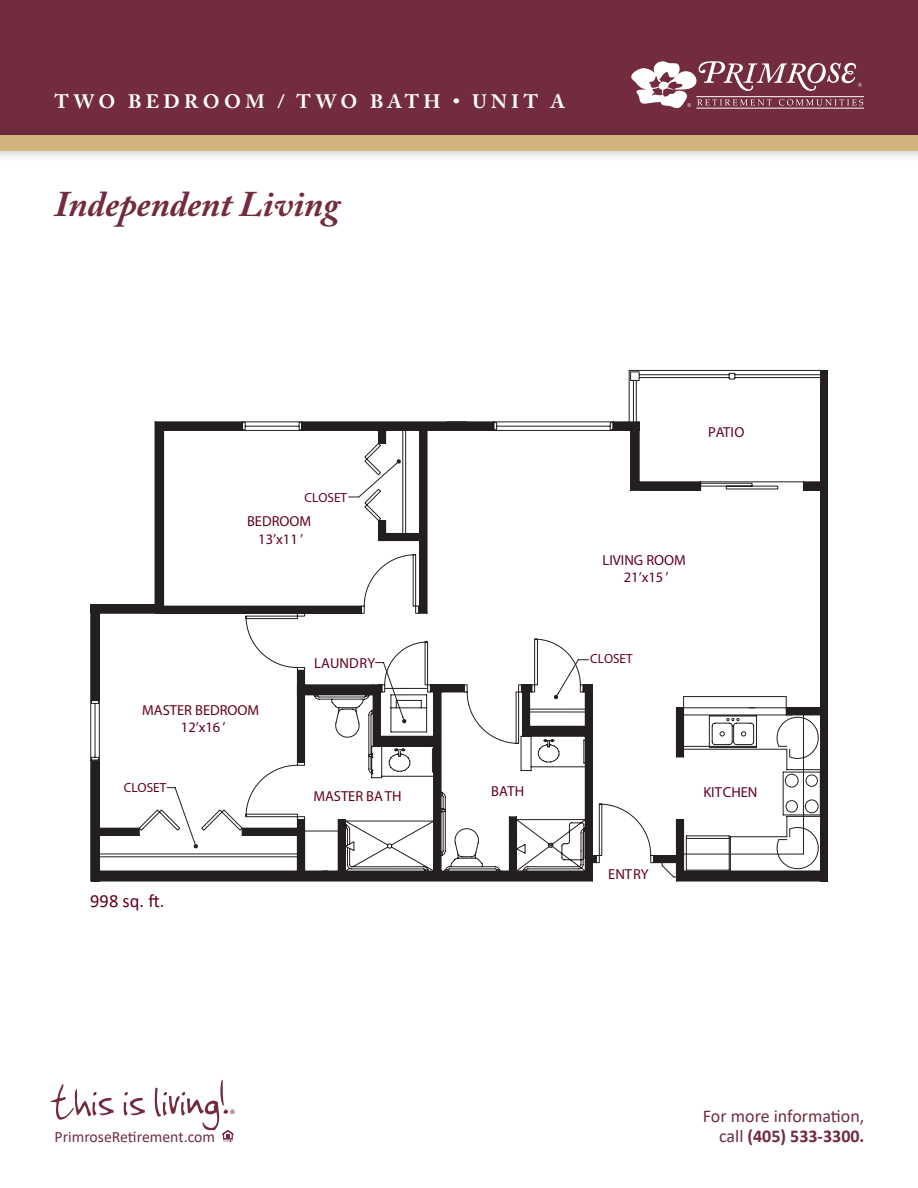
<style>
.page{position:relative;width:918px;height:1188px;background:#fff}
.page>*{position:absolute;margin:0;border:0;box-sizing:border-box;transform-origin:0 0}
.t1{font:55.95px "Jenkinsv 20";color:#722c3d}
.t2{font:italic 700 36px "Adobe Caslon Pro";color:#722c3d}
.t3{font:700 19.5px "Adobe Caslon";letter-spacing:.225em;color:#fff}
.t4{font:18.45px "Calibri";color:#63001a}
.t5{font:18px/19.5px "Calibri";color:#722c3d;text-align:right}
.t6{font:15.75px "Calibri";color:#722c3d}
.t7{font:14.55px/17.4px "Myriad Pro";color:#63001a;text-align:center}
.t8{font:13.2px "Myriad Pro";color:#63001a}
.t9{font:300 12.3px "Calibri";color:#722c3d}
.s1{font-weight:700}
</style>
<div class="page">
<div style="left:0;top:0;width:918px;height:149px;background:#722c3d"></div>
<div style="left:0;top:124px;width:918px;height:39px;background:#231f20;opacity:.3"></div>
<div style="left:0;top:136px;width:918px;height:15px;background:#d2b37f"></div>
<svg style="left:222px;top:1130px;width:12px;height:12px"></svg>
<hr style="left:696px;top:96px;width:168px;height:1px;background:#fff">
<hr style="left:696px;top:108px;width:168px;height:1px;background:#fff">
<svg style="left:631px;top:61px;width:232px;height:48px"></svg>
<svg style="left:242px;top:370px;width:579px;height:501px"></svg>
<svg style="left:98px;top:704px;width:335px;height:167px"></svg>
<hr style="left:803px;top:715px;width:1px;height:139px;background:#231f20">
<hr style="left:405px;top:430px;width:1px;height:103px;background:#231f20">
<hr style="left:99px;top:856px;width:198px;height:1px;background:#231f20">
<hr style="left:820px;top:490px;width:1px;height:381px;background:#231f20">
<svg style="left:774px;top:826px;width:46px;height:45px"></svg>
<hr style="left:676px;top:881px;width:150px;height:1px;background:#231f20">
<hr style="left:516px;top:817px;width:1px;height:54px;background:#231f20">
<hr style="left:509px;top:817px;width:1px;height:54px;background:#231f20">
<hr style="left:441px;top:692px;width:1px;height:179px;background:#231f20">
<hr style="left:433px;top:746px;width:1px;height:125px;background:#231f20">
<hr style="left:99px;top:881px;width:493px;height:1px;background:#231f20">
<hr style="left:419px;top:430px;width:1px;height:176px;background:#231f20">
<hr style="left:427px;top:430px;width:1px;height:183px;background:#231f20">
<svg style="left:653px;top:864px;width:23px;height:17px"></svg>
<hr style="left:99px;top:835px;width:40px;height:1px;background:#231f20">
<svg style="left:803px;top:481px;width:18px;height:10px"></svg>
<hr style="left:164px;top:430px;width:78px;height:1px;background:#231f20">
<hr style="left:155px;top:421px;width:87px;height:1px;background:#231f20">
<hr style="left:302px;top:430px;width:192px;height:1px;background:#231f20">
<hr style="left:302px;top:421px;width:192px;height:1px;background:#231f20">
<hr style="left:99px;top:760px;width:1px;height:121px;background:#231f20">
<hr style="left:90px;top:760px;width:1px;height:121px;background:#231f20">
<hr style="left:99px;top:613px;width:1px;height:88px;background:#231f20">
<hr style="left:90px;top:605px;width:1px;height:96px;background:#231f20">
<hr style="left:99px;top:613px;width:65px;height:1px;background:#231f20">
<hr style="left:91px;top:604px;width:64px;height:1px;background:#231f20">
<hr style="left:630px;top:430px;width:1px;height:60px;background:#231f20">
<hr style="left:639px;top:422px;width:1px;height:60px;background:#231f20">
<svg style="left:299px;top:423px;width:3px;height:7px"></svg>
<svg style="left:242px;top:423px;width:4px;height:7px"></svg>
<hr style="left:245px;top:426px;width:54px;height:1px;background:#231f20">
<hr style="left:242px;top:422px;width:60px;height:1px;background:#231f20">
<hr style="left:242px;top:430px;width:60px;height:1px;background:#231f20">
<svg style="left:494px;top:423px;width:3px;height:7px"></svg>
<svg style="left:610px;top:421px;width:29px;height:10px"></svg>
<hr style="left:497px;top:426px;width:113px;height:1px;background:#231f20">
<hr style="left:494px;top:430px;width:119px;height:1px;background:#231f20">
<hr style="left:494px;top:422px;width:119px;height:1px;background:#231f20">
<svg style="left:91px;top:701px;width:8px;height:3px"></svg>
<svg style="left:91px;top:757px;width:8px;height:4px"></svg>
<hr style="left:95px;top:703px;width:1px;height:54px;background:#231f20">
<hr style="left:90px;top:701px;width:1px;height:59px;background:#231f20">
<hr style="left:99px;top:701px;width:1px;height:59px;background:#231f20">
<svg style="left:138px;top:442px;width:641px;height:422px"></svg>
<svg style="left:349px;top:459px;width:52px;height:39px"></svg>
<div style="left:155px;top:422px;width:9px;height:191px;background:#231f20"></div>
<div style="left:164px;top:422px;width:78px;height:8px;background:#231f20"></div>
<div style="left:302px;top:422px;width:192px;height:8px;background:#231f20"></div>
<div style="left:91px;top:605px;width:65px;height:8px;background:#231f20"></div>
<div style="left:164px;top:606px;width:197px;height:7px;background:#231f20"></div>
<div style="left:420px;top:430px;width:7px;height:183px;background:#231f20"></div>
<svg style="left:418px;top:606px;width:9px;height:8px"></svg>
<div style="left:379px;top:521px;width:7px;height:20px;background:#231f20"></div>
<div style="left:386px;top:533px;width:34px;height:8px;background:#231f20"></div>
<div style="left:379px;top:430px;width:7px;height:13px;background:#231f20"></div>
<div style="left:91px;top:613px;width:8px;height:88px;background:#231f20"></div>
<div style="left:91px;top:761px;width:8px;height:120px;background:#231f20"></div>
<div style="left:100px;top:871px;width:492px;height:10px;background:#231f20"></div>
<div style="left:99px;top:828px;width:40px;height:7px;background:#231f20"></div>
<div style="left:242px;top:828px;width:55px;height:7px;background:#231f20"></div>
<div style="left:297px;top:820px;width:8px;height:51px;background:#231f20"></div>
<div style="left:338px;top:820px;width:8px;height:56px;background:#231f20"></div>
<div style="left:297px;top:670px;width:8px;height:92px;background:#231f20"></div>
<div style="left:305px;top:685px;width:68px;height:10px;background:#231f20"></div>
<div style="left:373px;top:685px;width:7px;height:61px;background:#231f20"></div>
<div style="left:380px;top:736px;width:61px;height:10px;background:#231f20"></div>
<div style="left:434px;top:692px;width:7px;height:179px;background:#231f20"></div>
<div style="left:430px;top:685px;width:34px;height:7px;background:#231f20"></div>
<svg style="left:373px;top:661px;width:34px;height:62px"></svg>
<div style="left:510px;top:817px;width:6px;height:56px;background:#231f20"></div>
<div style="left:521px;top:685px;width:11px;height:7px;background:#231f20"></div>
<div style="left:522px;top:692px;width:8px;height:44px;background:#231f20"></div>
<div style="left:530px;top:726px;width:55px;height:10px;background:#231f20"></div>
<div style="left:583px;top:685px;width:9px;height:7px;background:#231f20"></div>
<div style="left:585px;top:692px;width:7px;height:179px;background:#231f20"></div>
<svg style="left:592px;top:855px;width:5px;height:26px"></svg>
<div style="left:676px;top:708px;width:8px;height:49px;background:#231f20"></div>
<div style="left:676px;top:819px;width:8px;height:62px;background:#231f20"></div>
<div style="left:654px;top:856px;width:22px;height:7px;background:#231f20"></div>
<div style="left:680px;top:871px;width:146px;height:10px;background:#231f20"></div>
<div style="left:613px;top:422px;width:26px;height:8px;background:#231f20"></div>
<div style="left:631px;top:430px;width:8px;height:60px;background:#231f20"></div>
<div style="left:639px;top:482px;width:62px;height:8px;background:#231f20"></div>
<div style="left:803px;top:482px;width:23px;height:8px;background:#231f20"></div>
<div style="left:821px;top:370px;width:7px;height:511px;background:#231f20"></div>
<hr style="left:684px;top:696px;width:102px;height:1px;background:#231f20">
<svg style="left:676px;top:697px;width:8px;height:11px"></svg>
<svg style="left:775px;top:697px;width:45px;height:64px"></svg>
<p class="t3" style="left:55px;top:90px;width:512px">TWO BEDROOM / TWO BATH • UNIT A</p>
<p class="t2" style="left:55px;top:183px;width:287px">Independent Living</p>
<p class="t8" style="left:305px;top:489px;width:44px">CLOSET</p>
<p class="t7" style="left:247px;top:513px;width:66px">BEDROOM<br>13’x11 ’</p>
<p class="t7" style="left:142px;top:701px;width:119px">MASTER BEDROOM<br>12’x16 ’</p>
<p class="t7" style="left:314px;top:654px;width:63px">LAUNDRY</p>
<p class="t7" style="left:708px;top:423px;width:38px">PATIO</p>
<p class="t7" style="left:602px;top:551px;width:85px">LIVING ROOM<br>21’x15 ’</p>
<p class="t8" style="left:590px;top:650px;width:44px">CLOSET</p>
<p class="t8" style="left:124px;top:780px;width:44px">CLOSET</p>
<p class="t4" style="left:90px;top:888px;width:76px">998 sq. ft.</p>
<p class="t7" style="left:491px;top:782px;width:35px">BATH</p>
<p class="t7" style="left:313px;top:787px;width:90px">MASTER BATH</p>
<p class="t7" style="left:703px;top:783px;width:56px">KITCHEN</p>
<p class="t7" style="left:608px;top:865px;width:42px">ENTRY</p>
<h1 class="t1" style="left:49px;top:1071px;width:179px">this is living!</h1>
<p class="t9" style="left:230px;top:1106px;width:8px">®</p>
<p class="t5" style="left:703px;top:1106px;width:163px">For more information, call <span class="s1">(405) 533-3300.</span></p>
<p class="t6" style="left:55px;top:1126px;width:162px">PrimroseRetirement.com</p>
</div>
